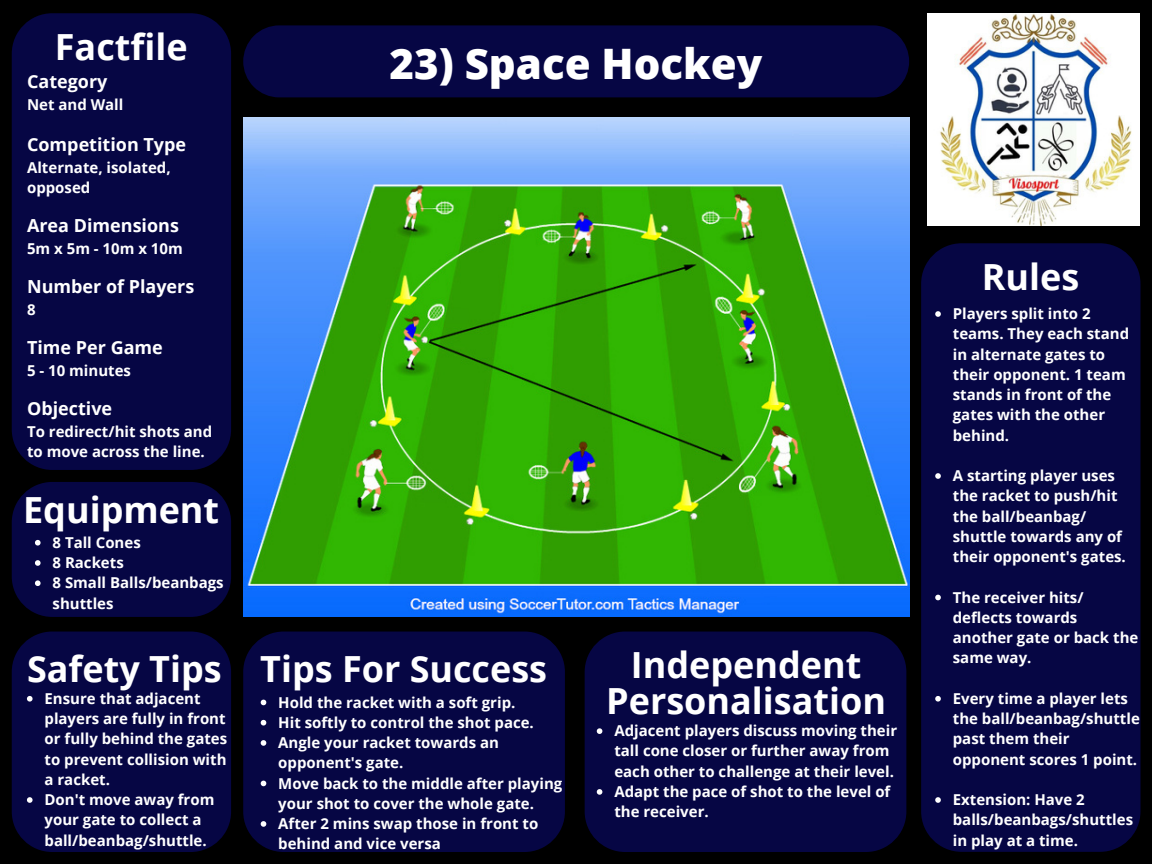
<style>
.page{position:relative;width:1152px;height:864px;background:#000}
.page>*{position:absolute;margin:0;border:0;box-sizing:border-box;transform-origin:0 0}
.t1{font:800 42px "Open Sans";color:#fff}
.t2{font:700 36px/36px "Open Sans";color:#fff;text-align:center}
.t3{font:700 18px "Open Sans";color:#fff}
.t4{font:700 15px/20.2px "Open Sans";color:#fff}
</style>
<div class="page">
<img style="left:927px;top:13px;width:213px;height:213px">
<div style="left:243px;top:25px;width:666px;height:72px;background:#060644"></div>
<div style="left:921px;top:243px;width:220px;height:609px;background:#060644;border-radius:41px"></div>
<div style="left:12px;top:13px;width:219px;height:457px;background:#060644;border-radius:41px"></div>
<div style="left:12px;top:482px;width:219px;height:135px;background:#060644;border-radius:41px"></div>
<div style="left:12px;top:632px;width:219px;height:220px;background:#060644;border-radius:41px"></div>
<div style="left:243px;top:632px;width:322px;height:220px;background:#060644;border-radius:41px"></div>
<div style="left:585px;top:632px;width:321px;height:220px;background:#060644;border-radius:41px"></div>
<img style="left:243px;top:117px;width:666px;height:500px">
<svg style="left:935px;top:311px;width:6px;height:6px"></svg>
<svg style="left:935px;top:473px;width:6px;height:6px"></svg>
<svg style="left:935px;top:595px;width:6px;height:5px"></svg>
<svg style="left:935px;top:696px;width:6px;height:6px"></svg>
<svg style="left:935px;top:797px;width:6px;height:6px"></svg>
<svg style="left:35px;top:540px;width:6px;height:6px"></svg>
<svg style="left:35px;top:560px;width:6px;height:6px"></svg>
<svg style="left:35px;top:580px;width:6px;height:6px"></svg>
<svg style="left:27px;top:696px;width:6px;height:6px"></svg>
<svg style="left:27px;top:797px;width:6px;height:6px"></svg>
<svg style="left:261px;top:700px;width:5px;height:5px"></svg>
<svg style="left:261px;top:720px;width:5px;height:6px"></svg>
<svg style="left:261px;top:740px;width:5px;height:6px"></svg>
<svg style="left:261px;top:781px;width:5px;height:5px"></svg>
<svg style="left:261px;top:821px;width:5px;height:6px"></svg>
<svg style="left:597px;top:728px;width:5px;height:6px"></svg>
<svg style="left:597px;top:789px;width:5px;height:6px"></svg>
<h2 class="t2" style="left:55px;top:28px;width:134px">Factfile</h2>
<p class="t3" style="left:27px;top:69px;width:82px">Category</p>
<p class="t4" style="left:27px;top:94px;width:98px">Net and Wall</p>
<p class="t3" style="left:27px;top:132px;width:161px">Competition Type</p>
<p class="t4" style="left:27px;top:157px;width:145px">Alternate, isolated, opposed</p>
<p class="t3" style="left:27px;top:213px;width:153px">Area Dimensions</p>
<p class="t4" style="left:27px;top:238px;width:157px">5m x 5m - 10m x 10m</p>
<p class="t3" style="left:27px;top:274px;width:169px">Number of Players</p>
<p class="t4" style="left:27px;top:299px;width:10px">8</p>
<p class="t3" style="left:27px;top:335px;width:137px">Time Per Game</p>
<p class="t4" style="left:27px;top:360px;width:105px">5 - 10 minutes</p>
<p class="t3" style="left:27px;top:396px;width:87px">Objective</p>
<p class="t4" style="left:27px;top:421px;width:187px">To redirect/hit shots and to move across the line.</p>
<h2 class="t2" style="left:23px;top:491px;width:198px">Equipment</h2>
<p class="t4" style="left:53px;top:532px;width:173px">8 Tall Cones<br>8 Rackets<br>8 Small Balls/beanbags shuttles</p>
<h2 class="t2" style="left:27px;top:650px;width:196px">Safety Tips</h2>
<p class="t4" style="left:45px;top:688px;width:184px">Ensure that adjacent players are fully in front or fully behind the gates to prevent collision with a racket.<br>Don't move away from your gate to collect a ball/beanbag/shuttle.</p>
<h1 class="t1" style="left:390px;top:34px;width:374px">23) Space Hockey</h1>
<h2 class="t2" style="left:260px;top:650px;width:288px">Tips For Success</h2>
<p class="t4" style="left:278px;top:692px;width:286px">Hold the racket with a soft grip.<br>Hit softly to control the shot pace.<br>Angle your racket towards an opponent's gate.<br>Move back to the middle after playing your shot to cover the whole gate.<br>After 2 mins swap those in front to behind and vice versa</p>
<h2 class="t2" style="left:606px;top:646px;width:281px">Independent<br>Personalisation</h2>
<p class="t4" style="left:614px;top:720px;width:284px">Adjacent players discuss moving their tall cone closer or further away from each other to challenge at their level.<br>Adapt the pace of shot to the level of the receiver.</p>
<h2 class="t2" style="left:982px;top:258px;width:99px">Rules</h2>
<p class="t4" style="left:953px;top:303px;width:178px">Players split into 2 teams. They each stand in alternate gates to their opponent. 1 team stands in front of the gates with the other behind.</p>
<p class="t4" style="left:953px;top:465px;width:175px">A starting player uses the racket to push/hit the ball/beanbag/ shuttle towards any of their opponent's gates.</p>
<p class="t4" style="left:953px;top:587px;width:187px">The receiver hits/ deflects towards another gate or back the same way.</p>
<p class="t4" style="left:953px;top:688px;width:189px">Every time a player lets the ball/beanbag/shuttle past them their opponent scores 1 point.</p>
<p class="t4" style="left:953px;top:789px;width:182px">Extension: Have 2 balls/beanbags/shuttles in play at a time.</p>
</div>
